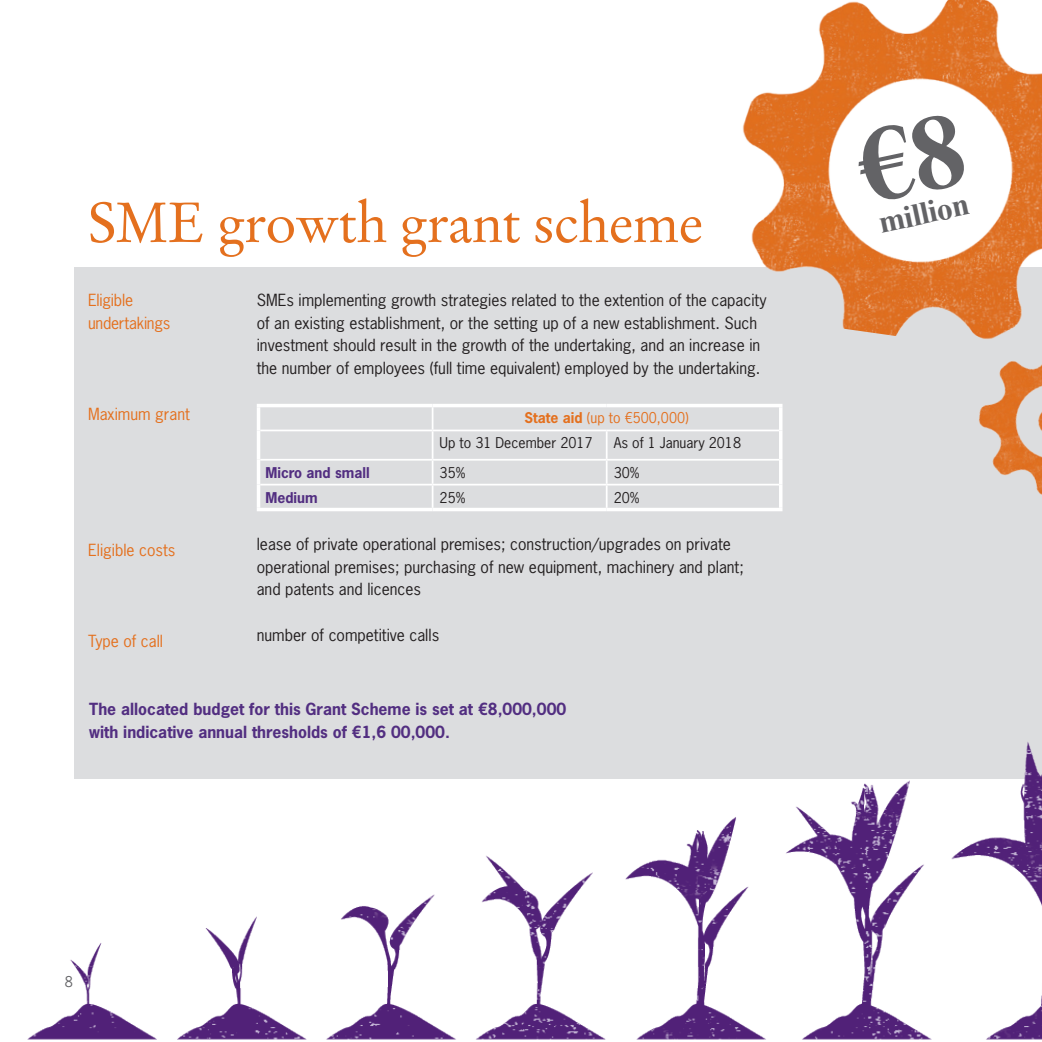
<style>
.page{position:relative;width:1042px;height:1042px;background:#fff}
.page>*{position:absolute;margin:0;border:0;box-sizing:border-box;transform-origin:0 0}
.t1{font:56px "Stempel Garamond Roman";letter-spacing:-.015em;color:#e4701e}
.t2{font:700 31.5px "Times New Roman";color:#636366}
.t3{font:15.75px/22.8px "News Gothic Std";color:#231f20}
.t4{font:700 15.75px/22.8px "News Gothic Std";color:#522e81}
.t5{font:15.75px "News Gothic Std";color:#e4701e}
.t6{font:14px "News Gothic Std";color:#231f20}
.t7{font:14px "News Gothic Std";color:#e4701e}
.t8{font:700 14px "News Gothic Std";color:#522e81}
.t9{font:14px "News Gothic Std";color:#636366}
.s1{font-weight:700}
</style>
<div class="page">
<div style="left:74px;top:268px;width:968px;height:511px;background:#dcdddf"></div>
<hr style="left:257px;top:404px;width:175px;height:3px;background:#fff">
<hr style="left:257px;top:407px;width:3px;height:23px;background:#fff">
<hr style="left:432px;top:404px;width:175px;height:3px;background:#fff">
<hr style="left:607px;top:404px;width:175px;height:3px;background:#fff">
<hr style="left:779px;top:407px;width:3px;height:23px;background:#fff">
<hr style="left:257px;top:430px;width:3px;height:30px;background:#fff">
<hr style="left:779px;top:430px;width:3px;height:30px;background:#fff">
<hr style="left:257px;top:460px;width:3px;height:25px;background:#fff">
<hr style="left:779px;top:460px;width:3px;height:25px;background:#fff">
<hr style="left:257px;top:485px;width:3px;height:23px;background:#fff">
<hr style="left:779px;top:485px;width:3px;height:23px;background:#fff">
<hr style="left:257px;top:508px;width:175px;height:3px;background:#fff">
<hr style="left:432px;top:508px;width:175px;height:3px;background:#fff">
<hr style="left:607px;top:508px;width:175px;height:3px;background:#fff">
<hr style="left:260px;top:429px;width:172px;height:2px;background:#fff">
<hr style="left:432px;top:429px;width:175px;height:2px;background:#fff">
<hr style="left:607px;top:429px;width:172px;height:2px;background:#fff">
<hr style="left:260px;top:459px;width:172px;height:2px;background:#fff">
<hr style="left:432px;top:459px;width:175px;height:2px;background:#fff">
<hr style="left:607px;top:459px;width:172px;height:2px;background:#fff">
<hr style="left:260px;top:484px;width:172px;height:1px;background:#fff">
<hr style="left:432px;top:484px;width:175px;height:1px;background:#fff">
<svg style="left:432px;top:407px;width:1px;height:101px"></svg>
<hr style="left:607px;top:484px;width:172px;height:1px;background:#fff">
<svg style="left:606px;top:431px;width:1px;height:77px"></svg>
<img style="left:721px;top:0;width:321px;height:339px">
<img style="left:27px;top:742px;width:1015px;height:298px">
<img style="left:979px;top:361px;width:63px;height:134px">
<svg style="left:851px;top:112px;width:116px;height:93px"></svg>
<p class="t1" style="left:88px;top:189px;width:616px">SME growth grant scheme</p>
<p class="t2" style="left:874px;top:200px;width:93px;rotate:-12deg">million</p>
<p class="t5" style="left:88px;top:290px;width:46px">Eligible</p>
<p class="t5" style="left:88px;top:312px;width:84px">undertakings</p>
<p class="t5" style="left:88px;top:403px;width:103px">Maximum grant</p>
<p class="t5" style="left:88px;top:540px;width:89px">Eligible costs</p>
<p class="t5" style="left:88px;top:631px;width:77px">Type of call</p>
<p class="t3" style="left:257px;top:288px;width:511px">SMEs implementing growth strategies related to the extention of the capacity of an existing establishment, or the setting up of a new establishment. Such investment should result in the growth of the undertaking, and an increase in the number of employees (full time equivalent) employed by the undertaking.</p>
<p class="t7" style="left:524px;top:409px;width:166px"><span class="s1">State aid</span> (up to €500,000)</p>
<p class="t6" style="left:439px;top:434px;width:154px">Up to 31 December 2017</p>
<p class="t6" style="left:614px;top:434px;width:129px">As of 1 January 2018</p>
<p class="t8" style="left:265px;top:463px;width:106px">Micro and small</p>
<p class="t6" style="left:439px;top:463px;width:27px">35%</p>
<p class="t6" style="left:614px;top:463px;width:27px">30%</p>
<p class="t8" style="left:265px;top:488px;width:54px">Medium</p>
<p class="t6" style="left:439px;top:488px;width:27px">25%</p>
<p class="t6" style="left:614px;top:488px;width:27px">20%</p>
<p class="t3" style="left:257px;top:532px;width:489px">lease of private operational premises; construction/upgrades on private operational premises; purchasing of new equipment, machinery and plant; and patents and licences</p>
<p class="t3" style="left:257px;top:623px;width:184px">number of competitive calls</p>
<p class="t4" style="left:89px;top:698px;width:478px">The allocated budget for this Grant Scheme is set at €8,000,000 with indicative annual thresholds of €1,6 00,000.</p>
<p class="t9" style="left:65px;top:972px;width:10px">8</p>
</div>
